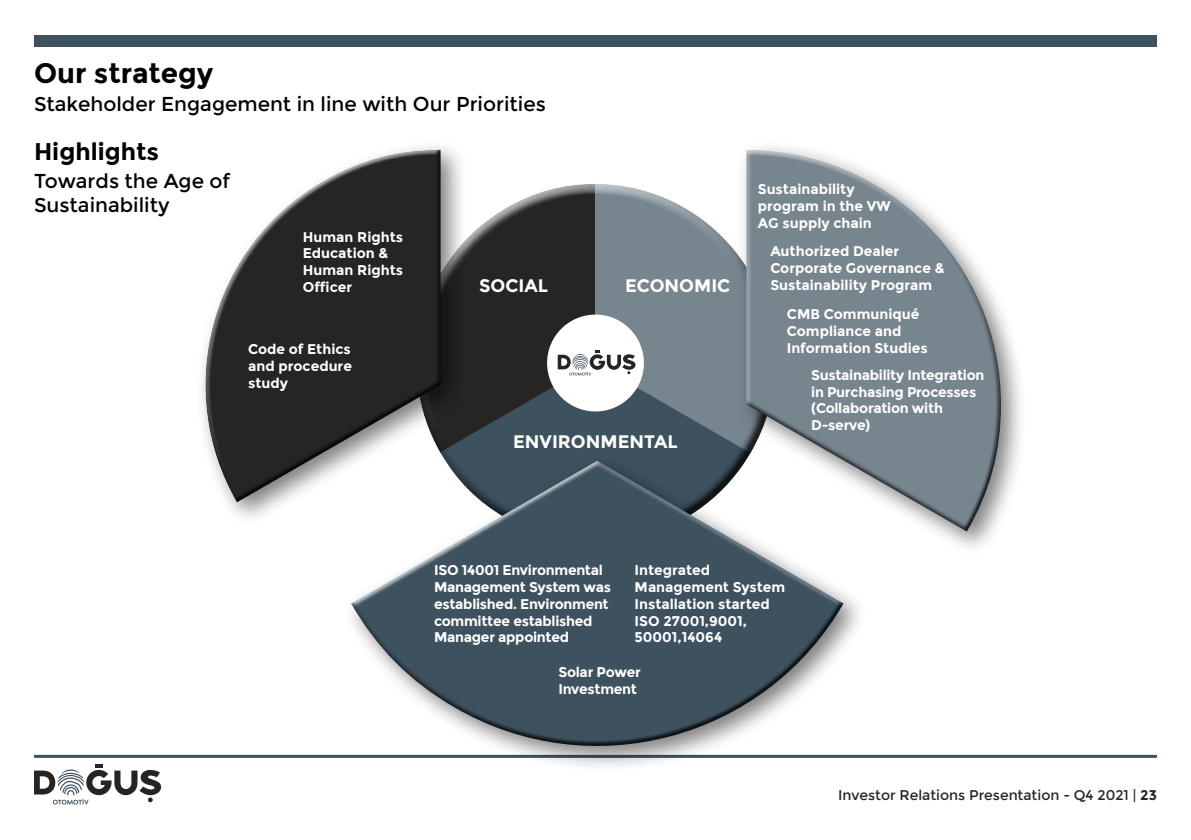
<style>
.page{position:relative;width:1191px;height:840px;background:#fff}
.page>*{position:absolute;margin:0;border:0;box-sizing:border-box;transform-origin:0 0}
.t1{font:700 28px "Montserrat";color:#000}
.t2{font:700 24px "Montserrat";color:#000}
.t3{font:20px/24px "Montserrat";color:#000}
.t4{font:700 18px "Montserrat";color:#fff}
.t5{font:700 14px/16.8px "Montserrat";letter-spacing:-.005em;color:#fff}
.t6{font:14px "Montserrat";color:#262523}
.s1{font-weight:700}
</style>
<div class="page">
<div style="left:34px;top:35px;width:1123px;height:12px;background:#3d515f"></div>
<hr style="left:34px;top:754px;width:1123px;height:3px;background:#3d515f">
<svg style="left:34px;top:764px;width:128px;height:40px"></svg>
<div style="left:414px;top:183px;width:343px;height:270px;background:#fff;opacity:.75"></div>
<div style="left:423px;top:240px;width:353px;height:305px;background:#000;opacity:.75"></div>
<div style="left:547px;top:314px;width:97px;height:97px;background:#fff;border-radius:50%"></div>
<svg style="left:558px;top:350px;width:78px;height:25px"></svg>
<div style="left:195px;top:140px;width:273px;height:387px;background:#000;opacity:.5"></div>
<div style="left:203px;top:149px;width:238px;height:344px;background:#fff;opacity:.75"></div>
<div style="left:215px;top:149px;width:226px;height:356px;background:#000;opacity:.75"></div>
<div style="left:735px;top:140px;width:293px;height:417px;background:#000;opacity:.5"></div>
<svg style="left:970px;top:150px;width:31px;height:81px"></svg>
<div style="left:742px;top:148px;width:228px;height:258px;background:#fff;opacity:.75"></div>
<div style="left:742px;top:231px;width:260px;height:303px;background:#000;opacity:.75"></div>
<div style="left:342px;top:452px;width:527px;height:320px;background:#000;opacity:.5"></div>
<div style="left:347px;top:459px;width:498px;height:149px;background:#fff;opacity:.75"></div>
<div style="left:347px;top:599px;width:498px;height:149px;background:#000;opacity:.75"></div>
<h1 class="t1" style="left:34px;top:57px;width:181px">Our strategy</h1>
<h3 class="t3" style="left:34px;top:92px;width:513px">Stakeholder Engagement in line with Our Priorities</h3>
<h2 class="t2" style="left:34px;top:137px;width:127px">Highlights</h2>
<h3 class="t3" style="left:34px;top:169px;width:198px">Towards the Age of<br>Sustainability</h3>
<p class="t5" style="left:303px;top:228px;width:102px">Human Rights<br>Education &amp;<br>Human Rights<br>Officer</p>
<p class="t5" style="left:248px;top:340px;width:105px;text-align:justify">Code of Ethics and procedure study</p>
<p class="t4" style="left:479px;top:274px;width:71px">SOCIAL</p>
<p class="t4" style="left:625px;top:274px;width:107px">ECONOMIC</p>
<p class="t4" style="left:513px;top:430px;width:166px">ENVIRONMENTAL</p>
<p class="t5" style="left:758px;top:181px;width:134px">Sustainability program in the VW<br>AG supply chain</p>
<p class="t5" style="left:770px;top:243px;width:176px">Authorized Dealer<br>Corporate Governance &amp;<br>Sustainability Program</p>
<p class="t5" style="left:787px;top:306px;width:142px">CMB Communiqué<br>Compliance and<br>Information Studies</p>
<p class="t5" style="left:811px;top:366px;width:175px">Sustainability Integration in Purchasing Processes (Collaboration with<br>D-serve)</p>
<p class="t5" style="left:434px;top:561px;width:178px">ISO 14001 Environmental<br>Management System was established. Environment committee established<br>Manager appointed</p>
<p class="t5" style="left:558px;top:663px;width:84px">Solar Power<br>Investment</p>
<p class="t5" style="left:634px;top:561px;width:152px">Integrated<br>Management System<br>Installation started<br>ISO 27001,9001,<br>50001,14064</p>
<p class="t6" style="left:838px;top:786px;width:320px">Investor Relations Presentation - Q4 2021 | <span class="s1">23</span></p>
</div>
